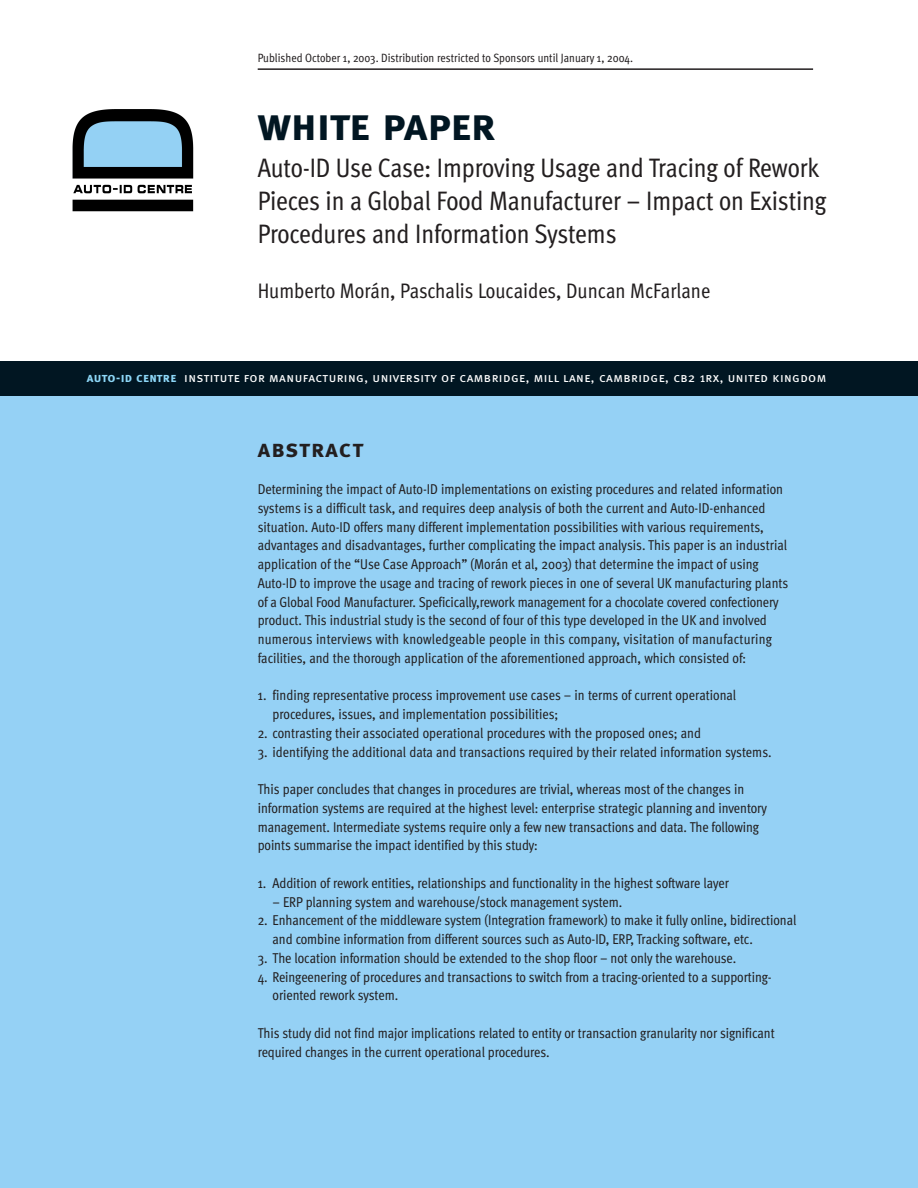
<style>
.page{position:relative;width:918px;height:1188px;background:#fff}
.page>*{position:absolute;margin:0;border:0;box-sizing:border-box;transform-origin:0 0}
.t1{font:45px "Meta Bold Caps";letter-spacing:-.005em;color:#011622}
.t2{font:26.7px/33px "Meta Cond";letter-spacing:-.005em;color:#231f20}
.t3{font:24px "Meta Bold Caps";letter-spacing:.045em;color:#231f20}
.t4{font:21px "Meta Cond";color:#231f20}
.t5{font:14.25px/18.8px "Meta Cond";letter-spacing:-.005em;color:#231f20}
.t6{font:12.9px "Meta Book Caps";letter-spacing:.035em;color:#fff}
.t7{font:12px "Meta Cond";color:#231f20}
.s1{font-family:"Meta Bold Caps";color:#8dd7f7}
</style>
<div class="page">
<div style="left:0;top:395px;width:917px;height:793px;background:#95d1f5"></div>
<hr style="left:257px;top:68px;width:555px;height:2px;background:#231f20">
<div style="left:0;top:361px;width:917px;height:34px;background:#011622"></div>
<img style="left:72px;top:109px;width:122px;height:103px">
<p class="t7" style="left:257px;top:53px;width:377px">Published October 1, 2003. Distribution restricted to Sponsors until January 1, 2004.</p>
<h1 class="t1" style="left:257px;top:98px;width:239px">white paper</h1>
<h2 class="t2" style="left:257px;top:153px;width:570px">Auto-ID Use Case: Improving Usage and Tracing of Rework<br>Pieces in a Global Food Manufacturer – Impact on Existing<br>Procedures and Information Systems</h2>
<h3 class="t4" style="left:257px;top:283px;width:454px">Humberto Morán, Paschalis Loucaides, Duncan McFarlane</h3>
<p class="t6" style="left:87px;top:370px;width:740px"><span class="s1">auto-id centre</span> institute for manufacturing, university of cambridge, mill lane, cambridge, cb2 1rx, united kingdom</p>
<h3 class="t3" style="left:257px;top:434px;width:107px">abstract</h3>
<p class="t5" style="left:257px;top:481px;width:532px">Determining the impact of Auto-ID implementations on existing procedures and related information systems is a difficult task, and requires deep analysis of both the current and Auto-ID-enhanced situation. Auto-ID offers many different implementation possibilities with various requirements, advantages and disadvantages, further complicating the impact analysis. This paper is an industrial application of the “Use Case Approach” (Morán et al, 2003) that determine the impact of using Auto-ID to improve the usage and tracing of rework pieces in one of several UK manufacturing plants of a Global Food Manufacturer. Speficically,rework management for a chocolate covered confectionery product. This industrial study is the second of four of this type developed in the UK and involved numerous interviews with knowledgeable people in this company, visitation of manufacturing facilities, and the thorough application of the aforementioned approach, which consisted of:</p>
<p class="t5" style="left:272px;top:687px;width:465px;text-indent:-15px">1. finding representative process improvement use cases – in terms of current operational procedures, issues, and implementation possibilities;</p>
<p class="t5" style="left:257px;top:725px;width:444px">2. contrasting their associated operational procedures with the proposed ones; and</p>
<p class="t5" style="left:257px;top:743px;width:515px">3. identifying the additional data and transactions required by their related information systems.</p>
<p class="t5" style="left:257px;top:781px;width:510px">This paper concludes that changes in procedures are trivial, whereas most of the changes in information systems are required at the highest level: enterprise strategic planning and inventory management. Intermediate systems require only a few new transactions and data. The following points summarise the impact identified by this study:</p>
<p class="t5" style="left:257px;top:875px;width:472px">1. Addition of rework entities, relationships and functionality in the highest software layer</p>
<p class="t5" style="left:272px;top:893px;width:351px">– ERP planning system and warehouse/stock management system.</p>
<p class="t5" style="left:272px;top:912px;width:525px;text-indent:-15px">2. Enhancement of the middleware system (Integration framework) to make it fully online, bidirectional and combine information from different sources such as Auto-ID, ERP, Tracking software, etc.</p>
<p class="t5" style="left:257px;top:950px;width:480px">3. The location information should be extended to the shop floor – not only the warehouse.</p>
<p class="t5" style="left:272px;top:968px;width:500px;text-indent:-15px">4. Reingeenering of procedures and transactions to switch from a tracing-oriented to a supporting&shy;oriented rework system.</p>
<p class="t5" style="left:257px;top:1025px;width:518px">This study did not find major implications related to entity or transaction granularity nor significant required changes in the current operational procedures.</p>
</div>
